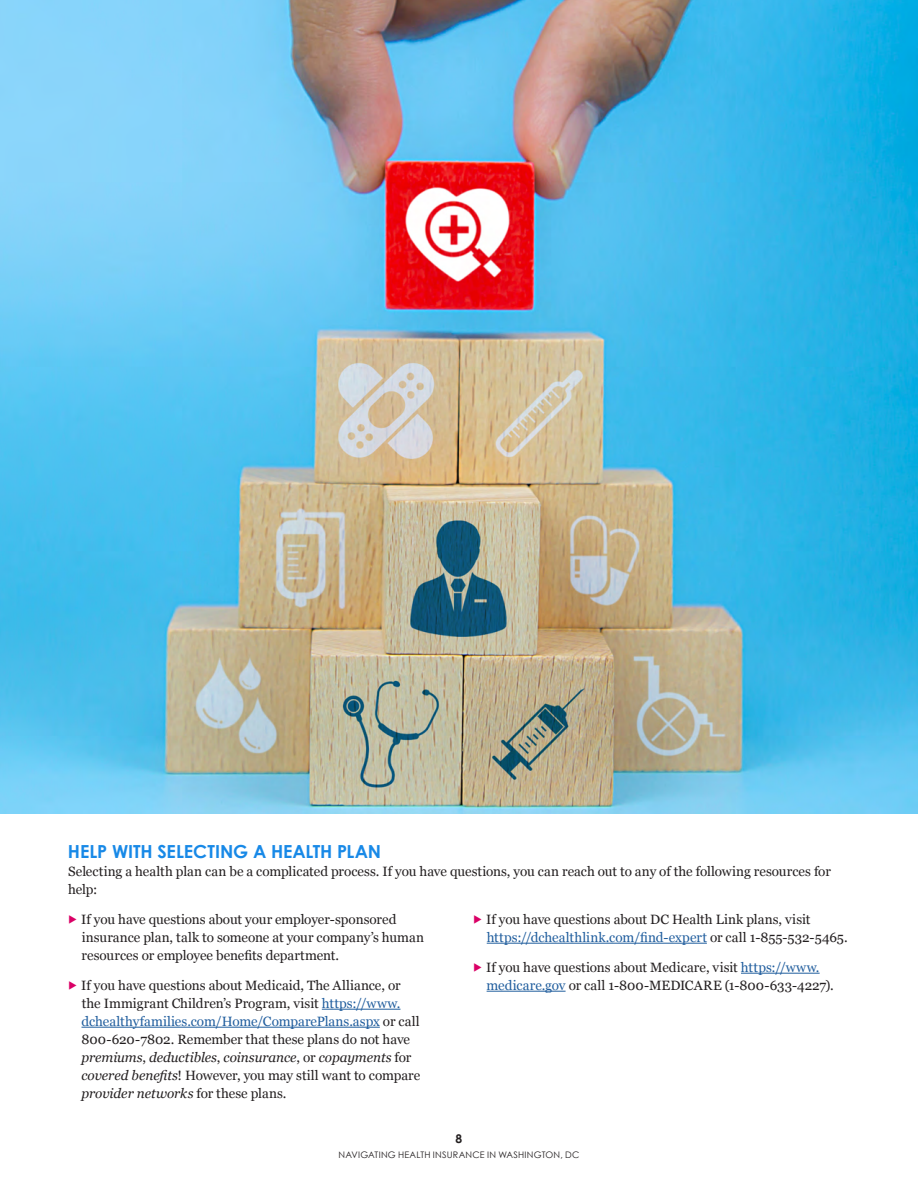
<style>
.page{position:relative;width:918px;height:1188px;background:#fff}
.page>*{position:absolute;margin:0;border:0;box-sizing:border-box;transform-origin:0 0}
.t1{font:700 18px "Century Gothic";letter-spacing:-.005em;color:#1889e7}
.t2{font:13.5px/18px "Georgia";color:#231f20}
.t3{font:700 12px "Century Gothic";color:#231f20}
.t4{font:9px "Century Gothic";letter-spacing:.025em;color:#231f20}
.s1{color:#da0066}
.s2{color:#215e9e}
.s3{font-style:italic}
</style>
<div class="page">
<hr style="left:322px;top:1009px;width:78px;height:1px;background:#215e9e">
<hr style="left:82px;top:1027px;width:298px;height:1px;background:#215e9e">
<hr style="left:487px;top:943px;width:220px;height:1px;background:#215e9e">
<hr style="left:741px;top:973px;width:79px;height:1px;background:#215e9e">
<hr style="left:487px;top:991px;width:79px;height:1px;background:#215e9e">
<img style="left:0;top:0;width:918px;height:813px">
<h1 class="t1" style="left:68px;top:838px;width:315px">HELP WITH SELECTING A HEALTH PLAN</h1>
<p class="t2" style="left:68px;top:862px;width:764px">Selecting a health plan can be a complicated process. If you have questions, you can reach out to any of the following resources for help:</p>
<p class="t2" style="left:82px;top:910px;width:344px;text-indent:-14px"><span class="s1">▶</span> If you have questions about your employer-sponsored insurance plan, talk to someone at your company’s human resources or employee benefits department.</p>
<p class="t2" style="left:81px;top:976px;width:341px;text-indent:-14px"><span class="s1">▶</span> If you have questions about Medicaid, The Alliance, or the Immigrant Children’s Program, visit <span class="s2">https://www. dchealthyfamilies.com/Home/ComparePlans.aspx</span> or call 800-620-7802. Remember that these plans do not have <span class="s3">premiums</span>, <span class="s3">deductibles</span>, <span class="s3">coinsurance</span>, or <span class="s3">copayments</span> for <span class="s3">covered benefits</span>! However, you may still want to compare <span class="s3">provider networks</span> for these plans.</p>
<p class="t2" style="left:487px;top:910px;width:363px;text-indent:-14px"><span class="s1">▶</span> If you have questions about DC Health Link plans, visit <span class="s2">https://dchealthlink.com/find-expert</span> or call 1-855-532-5465.</p>
<p class="t2" style="left:487px;top:958px;width:349px;text-indent:-14px"><span class="s1">▶</span> If you have questions about Medicare, visit <span class="s2">https://www. medicare.gov</span> or call 1-800-MEDICARE (1-800-633-4227).</p>
<p class="t3" style="left:456px;top:1130px;width:8px">8</p>
<p class="t4" style="left:339px;top:1148px;width:242px">NAVIGATING HEALTH INSURANCE IN WASHINGTON, DC</p>
</div>
